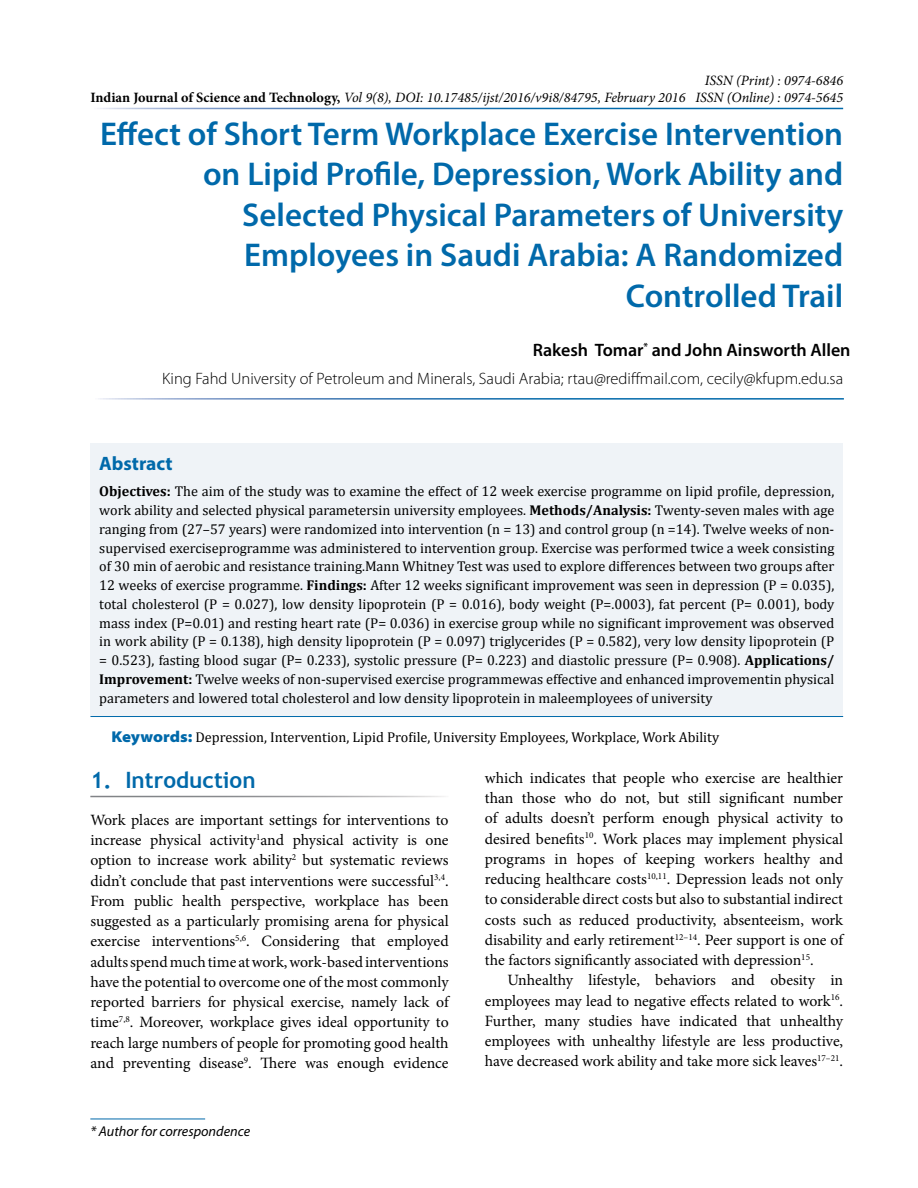
<style>
.page{position:relative;width:918px;height:1188px;background:#fff}
.page>*{position:absolute;margin:0;border:0;box-sizing:border-box;transform-origin:0 0}
.t1{font:600 33px/40.5px "Myriad Pro";color:#0069aa;text-align:right}
.t2{font:700 22.5px "Trebuchet MS";color:#0069aa}
.t3{font:700 19.5px "Myriad Pro";color:#0069aa}
.t4{font:600 18px "Myriad Pro";color:#000}
.t5{font:300 16.5px "Myriad Pro";color:#000}
.t6{font:15.75px/20.2px "Minion Pro";color:#000;text-align:justify}
.t7{font:14.25px/18.8px "Cambria";color:#000;text-align:justify}
.t8{font:italic 14.25px/17.1px "Minion Pro";color:#000;text-align:right}
.t9{font:italic 14.25px "Myriad Pro";color:#000}
.s1{font-weight:700;font-style:normal}
.s2{font-weight:700}
.s3{font-family:"Myriad Pro";font-weight:900;font-stretch:semi-expanded;font-size:15.75px;color:#0069aa}
</style>
<div class="page">
<hr style="left:90px;top:1119px;width:115px;height:1px;background:#0069aa">
<div style="left:91px;top:444px;width:752px;height:273px;background:#eff3f7"></div>
<hr style="left:91px;top:716px;width:752px;height:1px;background:#0069aa">
<p class="t8" style="left:90px;top:88px;width:597px"><span class="s1">Indian Journal of Science and Technology,</span> Vol 9(8), DOI: 10.17485/ijst/2016/v9i8/84795, February 2016</p>
<p class="t8" style="left:695px;top:71px;width:149px">ISSN (Print) : 0974-6846<br>ISSN (Online) : 0974-5645</p>
<h1 class="t1" style="left:100px;top:112px;width:745px">Effect of Short Term Workplace Exercise Intervention on Lipid Profile, Depression, Work Ability and Selected Physical Parameters of University Employees in Saudi Arabia: A Randomized Controlled Trail</h1>
<p class="t4" style="left:533px;top:338px;width:319px">Rakesh Tomar<sup>*</sup> and John Ainsworth Allen</p>
<p class="t5" style="left:162px;top:370px;width:683px">King Fahd University of Petroleum and Minerals, Saudi Arabia; rtau@rediffmail.com, cecily@kfupm.edu.sa</p>
<p class="t3" style="left:99px;top:451px;width:75px">Abstract</p>
<p class="t7" style="left:99px;top:482px;width:737px"><span class="s2">Objectives:</span> The aim of the study was to examine the effect of 12 week exercise programme on lipid profile, depression, work ability and selected physical parametersin university employees. <span class="s2">Methods/Analysis:</span> Twenty-seven males with age ranging from (27–57 years) were randomized into intervention (n = 13) and control group (n =14). Twelve weeks of non&shy;supervised exerciseprogramme was administered to intervention group. Exercise was performed twice a week consisting of 30 min of aerobic and resistance training.Mann Whitney Test was used to explore differences between two groups after 12 weeks of exercise programme. <span class="s2">Findings:</span> After 12 weeks significant improvement was seen in depression (P = 0.035), total cholesterol (P = 0.027), low density lipoprotein (P = 0.016), body weight (P=.0003), fat percent (P= 0.001), body mass index (P=0.01) and resting heart rate (P= 0.036) in exercise group while no significant improvement was observed in work ability (P = 0.138), high density lipoprotein (P = 0.097) triglycerides (P = 0.582), very low density lipoprotein (P = 0.523), fasting blood sugar (P= 0.233), systolic pressure (P= 0.223) and diastolic pressure (P= 0.908). <span class="s2">Applications/ Improvement:</span> Twelve weeks of non-supervised exercise programmewas effective and enhanced improvementin physical parameters and lowered total cholesterol and low density lipoprotein in maleemployees of university</p>
<p class="t7" style="left:112px;top:727px;width:609px"><span class="s3">Keywords:</span> Depression, Intervention, Lipid Profile, University Employees, Workplace, Work Ability</p>
<h2 class="t2" style="left:90px;top:766px;width:167px">1. Introduction</h2>
<p class="t6" style="left:90px;top:810px;width:360px">Work places are important settings for interventions to increase physical activity<sup>1</sup>and physical activity is one option to increase work ability<sup>2</sup> but systematic reviews didn’t conclude that past interventions were successful<sup>3,4</sup>.<br>From public health perspective, workplace has been suggested as a particularly promising arena for physical exercise interventions<sup>5,6</sup>. Considering that employed adults spend much time at work, work-based interventions have the potential to overcome one of the most commonly reported barriers for physical exercise, namely lack of time<sup>7,8</sup>. Moreover, workplace gives ideal opportunity to reach large numbers of people for promoting good health and preventing disease<sup>9</sup>. There was enough evidence</p>
<p class="t9" style="left:90px;top:1122px;width:161px">* Author for correspondence</p>
<p class="t6" style="left:485px;top:768px;width:360px">which indicates that people who exercise are healthier than those who do not, but still significant number of adults doesn’t perform enough physical activity to desired benefits<sup>10</sup>. Work places may implement physical programs in hopes of keeping workers healthy and reducing healthcare costs<sup>10,11</sup>. Depression leads not only to considerable direct costs but also to substantial indirect costs such as reduced productivity, absenteeism, work disability and early retirement<sup>12–14</sup>. Peer support is one of the factors significantly associated with depression<sup>15</sup>.</p>
<p class="t6" style="left:485px;top:970px;width:360px;text-indent:23px">Unhealthy lifestyle, behaviors and obesity in employees may lead to negative effects related to work<sup>16</sup>.<br>Further, many studies have indicated that unhealthy employees with unhealthy lifestyle are less productive, have decreased work ability and take more sick leaves<sup>17–21</sup>.</p>
</div>
